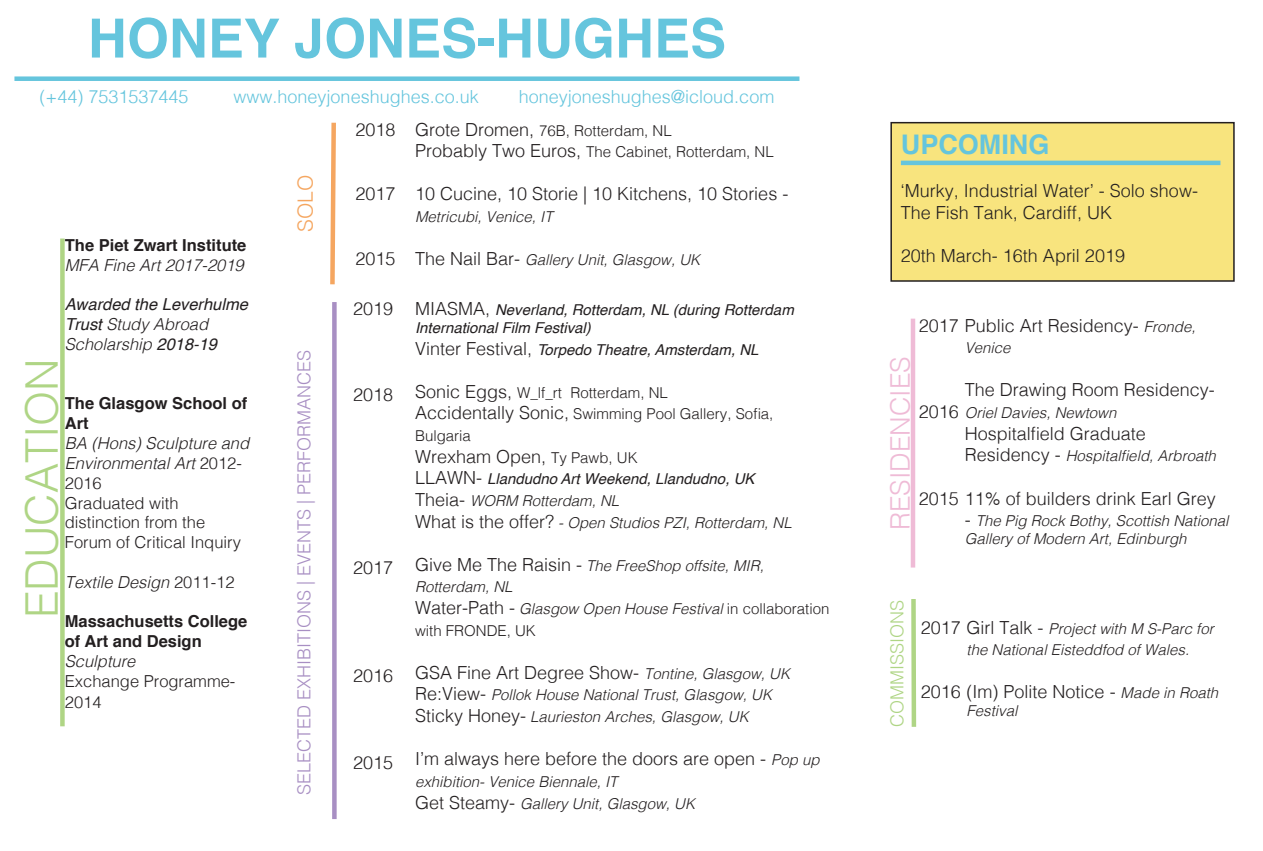
<style>
.page{position:relative;width:1263px;height:851px;background:#fff}
.page>*{position:absolute;margin:0;border:0;box-sizing:border-box;transform-origin:0 0}
.t1{font:700 54px "Helvetica";color:#65c5dd}
.t2{font:300 45px "Helvetica";color:#afd585}
.t3{font:300 27px "Helvetica";color:#efbbd6}
.t4{font:700 27px "Helvetica";color:#65c5dd}
.t5{font:300 21px "Helvetica";color:#f5a660}
.t6{font:300 18px/21.6px "Helvetica";color:#231f20}
.t7{font:300 18px "Helvetica";color:#65c5dd}
.t8{font:300 18px "Helvetica";color:#a88fc3}
.t9{font:300 18px "Helvetica";color:#afd585}
.t10{font:300 16.5px/19.8px "Helvetica";color:#231f20}
.t11{font:700 16.5px/19.8px "Helvetica";color:#231f20}
.t12{font:italic 16.5px/19.8px "Helvetica";color:#231f20}
.t13{font:italic 300 16.5px "Helvetica";color:#231f20}
.t14{font:italic 300 15px/21.6px "Helvetica";color:#231f20}
.t15{font:300 15px/21.6px "Helvetica";color:#231f20}
.t16{font:italic 15px/18px "Helvetica";color:#231f20}
.s1{font-weight:300}
.s2{font-style:italic}
.s3{font-style:normal}
.s4{font-size:18px}
.s5{font-style:normal;font-size:18px}
.s6{font-weight:300;font-style:normal;font-size:18px}
.s7{font-size:15px}
.s8{font-weight:400}
.s9{font-style:italic;font-size:15px}
</style>
<div class="page">
<div style="left:14px;top:76px;width:785px;height:5px;background:#65c5dd"></div>
<div style="left:60px;top:238px;width:5px;height:488px;background:#afd585"></div>
<div style="left:332px;top:302px;width:5px;height:516px;background:#a88fc3"></div>
<svg style="left:330px;top:122px;width:6px;height:163px"></svg>
<hr style="left:911px;top:318px;width:4px;height:249px;background:#efbbd6">
<div style="left:911px;top:599px;width:5px;height:127px;background:#afd585"></div>
<div style="left:891px;top:123px;width:343px;height:158px;background:#f8e47e"></div>
<div style="left:890px;top:122px;width:345px;height:160px;border:2px solid #231f20"></div>
<hr style="left:901px;top:161px;width:319px;height:4px;background:#65c5dd">
<h1 class="t1" style="left:88px;top:16px;width:640px">HONEY JONES-HUGHES</h1>
<p class="t7" style="left:40px;top:89px;width:150px">(+44) 7531537445</p>
<p class="t7" style="left:234px;top:89px;width:247px">www.honeyjoneshughes.co.uk</p>
<p class="t7" style="left:519px;top:89px;width:257px">honeyjoneshughes@icloud.com</p>
<p class="t11" style="left:65px;top:236px;width:183px">The Piet Zwart Institute</p>
<p class="t13" style="left:65px;top:258px;width:180px">MFA Fine Art 2017-2019</p>
<p class="t12" style="left:65px;top:296px;width:185px">Awarded the Leverhulme<br>Trust <span class="s1">Study Abroad<br>Scholarship</span> 2018-19</p>
<h2 class="t2" style="left:23px;top:618px;width:262px;rotate:-90deg">EDUCATION</h2>
<p class="t11" style="left:65px;top:395px;width:184px">The Glasgow School of<br>Art</p>
<p class="t10" style="left:65px;top:434px;width:186px"><span class="s2">BA (Hons) Sculpture and<br>Environmental Art</span> 2012-<br>2016<br>Graduated with distinction from the<br>Forum of Critical Inquiry</p>
<p class="t13" style="left:65px;top:575px;width:171px">Textile Design <span class="s3">2011-12</span></p>
<p class="t11" style="left:65px;top:613px;width:184px">Massachusetts College of Art and Design</p>
<p class="t13" style="left:65px;top:654px;width:72px">Sculpture</p>
<p class="t10" style="left:65px;top:671px;width:172px;line-height:21.6px">Exchange Programme-<br>2014</p>
<h3 class="t5" style="left:297px;top:232px;width:59px;rotate:-90deg">SOLO</h3>
<p class="t8" style="left:297px;top:794px;width:447px;rotate:-90deg">SELECTED EXHIBITIONS | EVENTS | PERFORMANCES</p>
<p class="t6" style="left:355px;top:120px;width:42px">2018</p>
<p class="t6" style="left:355px;top:185px;width:42px">2017</p>
<p class="t6" style="left:355px;top:249px;width:42px">2015</p>
<p class="t6" style="left:353px;top:299px;width:42px">2019</p>
<p class="t6" style="left:353px;top:386px;width:42px">2018</p>
<p class="t6" style="left:353px;top:558px;width:42px">2017</p>
<p class="t6" style="left:353px;top:666px;width:42px">2016</p>
<p class="t6" style="left:353px;top:753px;width:42px">2015</p>
<p class="t15" style="left:415px;top:121px;width:360px"><span class="s4">Grote Dromen,</span> 76B, Rotterdam, NL<br><span class="s4">Probably Two Euros,</span> The Cabinet, Rotterdam, NL</p>
<p class="t6" style="left:415px;top:185px;width:375px">10 Cucine, 10 Storie | 10 Kitchens, 10 Stories -</p>
<p class="t14" style="left:415px;top:207px;width:139px">Metricubi, Venice, IT</p>
<p class="t14" style="left:415px;top:250px;width:287px"><span class="s5">The Nail Bar-</span> Gallery Unit, Glasgow, UK</p>
<p class="t16" style="left:415px;top:302px;width:380px"><span class="s6">MIASMA,</span> Neverland, Rotterdam, NL (during Rotterdam<br>International Film Festival)</p>
<p class="t16" style="left:415px;top:341px;width:345px"><span class="s6">Vinter Festival,</span> Torpedo Theatre, Amsterdam, NL</p>
<p class="t15" style="left:415px;top:383px;width:360px"><span class="s4">Sonic Eggs,</span> W_lf_rt Rotterdam, NL<br><span class="s4">Accidentally Sonic,</span> Swimming Pool Gallery, Sofia,<br>Bulgaria</p>
<p class="t6" style="left:415px;top:447px;width:224px">Wrexham Open, <span class="s7">Ty Pawb, UK</span></p>
<p class="t14" style="left:415px;top:469px;width:378px"><span class="s5">LLAWN-</span> <span class="s8">Llandudno Art Weekend, Llandudno, UK<br></span><span class="s5">Theia-</span> WORM Rotterdam, NL<br><span class="s5">What is the offer?</span> - Open Studios PZI, Rotterdam, NL</p>
<p class="t14" style="left:415px;top:556px;width:416px"><span class="s5">Give Me The Raisin -</span> The FreeShop offsite, MIR, Rotterdam, NL<br><span class="s5">Water-Path -</span> Glasgow Open House Festival <span class="s3">in collaboration with FRONDE, UK</span></p>
<p class="t6" style="left:415px;top:663px;width:376px">GSA Fine Art Degree Show- <span class="s9">Tontine, Glasgow, UK</span></p>
<p class="t14" style="left:415px;top:685px;width:358px"><span class="s5">Re:View-</span> Pollok House National Trust, Glasgow, UK<br><span class="s5">Sticky Honey-</span> Laurieston Arches, Glasgow, UK</p>
<p class="t6" style="left:415px;top:749px;width:406px">I’m always here before the doors are open - <span class="s9">Pop up</span></p>
<p class="t14" style="left:415px;top:772px;width:282px">exhibition- Venice Biennale, IT<br><span class="s5">Get Steamy-</span> Gallery Unit, Glasgow, UK</p>
<h3 class="t4" style="left:901px;top:133px;width:150px">UPCOMING</h3>
<p class="t6" style="left:901px;top:181px;width:299px">‘Murky, Industrial Water’ - Solo show-<br>The Fish Tank, Cardiff, UK</p>
<p class="t6" style="left:901px;top:246px;width:226px">20th March- 16th April 2019</p>
<h3 class="t3" style="left:889px;top:530px;width:175px;rotate:-90deg">RESIDENCIES</h3>
<p class="t6" style="left:919px;top:316px;width:278px">2017 Public Art Residency- <span class="s9">Fronde,</span></p>
<p class="t14" style="left:965px;top:338px;width:47px">Venice</p>
<p class="t6" style="left:965px;top:380px;width:252px">The Drawing Room Residency-</p>
<p class="t14" style="left:965px;top:403px;width:153px">Oriel Davies, Newtown</p>
<p class="t6" style="left:965px;top:424px;width:183px">Hospitalfield Graduate</p>
<p class="t14" style="left:965px;top:446px;width:253px"><span class="s5">Residency -</span> Hospitalfield, Arbroath</p>
<p class="t6" style="left:919px;top:488px;width:299px">2015 11% of builders drink Earl Grey</p>
<p class="t14" style="left:965px;top:513px;width:265px;line-height:18px"><span class="s5">-</span> The Pig Rock Bothy, Scottish National<br>Gallery of Modern Art, Edinburgh</p>
<p class="t6" style="left:919px;top:402px;width:42px">2016</p>
<p class="t9" style="left:889px;top:726px;width:128px;rotate:-90deg">COMMISSIONS</p>
<p class="t14" style="left:966px;top:618px;width:249px"><span class="s5">Girl Talk -</span> Project with M S-Parc for the National Eisteddfod of Wales.</p>
<p class="t6" style="left:921px;top:617px;width:42px">2017</p>
<p class="t6" style="left:921px;top:682px;width:299px">2016 (Im) Polite Notice - <span class="s9">Made in Roath</span></p>
<p class="t14" style="left:966px;top:701px;width:52px">Festival</p>
</div>
